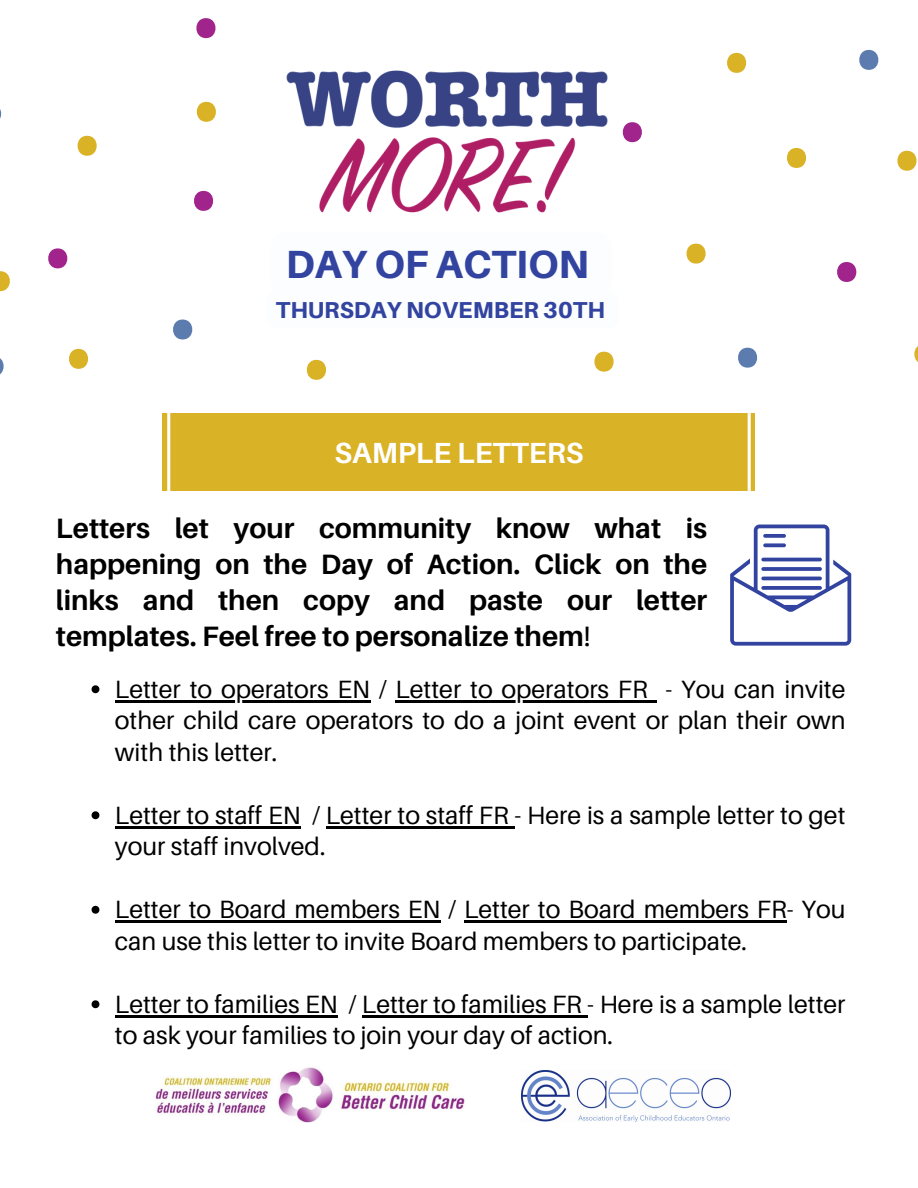
<style>
.page{position:relative;width:918px;height:1188px;background:#fff}
.page>*{position:absolute;margin:0;border:0;box-sizing:border-box;transform-origin:0 0}
.t1{font:800 39.3px "Aileron";color:#3244a0}
.t2{font:700 29.1px "Aileron";color:#fff}
.t3{font:700 28.05px/36px "Aileron";color:#000;text-align:justify}
.t4{font:25.05px/31.5px "Aileron";color:#000}
.t5{font:800 23.1px "Aileron";color:#3244a0}
.s1{font-weight:400}
</style>
<div class="page">
<svg style="left:0;top:18px;width:918px;height:362px"></svg>
<img style="left:155px;top:1067px;width:310px;height:56px">
<img style="left:521px;top:1071px;width:210px;height:51px">
<img style="left:272px;top:51px;width:349px;height:182px">
<div style="left:167px;top:414px;width:584px;height:76px;background:#dab226"></div>
<svg style="left:730px;top:525px;width:121px;height:121px"></svg>
<svg style="left:763px;top:534px;width:23px;height:4px"></svg>
<svg style="left:763px;top:543px;width:23px;height:4px"></svg>
<hr style="left:761px;top:558px;width:61px;height:3px;background:#3244a0;border-radius:2px">
<svg style="left:761px;top:567px;width:61px;height:4px"></svg>
<hr style="left:761px;top:577px;width:61px;height:3px;background:#3244a0;border-radius:2px">
<svg style="left:761px;top:586px;width:61px;height:4px"></svg>
<div style="left:270px;top:233px;width:342px;height:63px;background:#fcfdfe;border-radius:16px"></div>
<div style="left:267px;top:291px;width:351px;height:37px;background:#fcfdfe;border-radius:9px"></div>
<svg style="left:92px;top:685px;width:7px;height:8px"></svg>
<hr style="left:115px;top:700px;width:255px;height:2px;background:#000">
<hr style="left:395px;top:700px;width:253px;height:2px;background:#000">
<svg style="left:648px;top:700px;width:9px;height:2px"></svg>
<svg style="left:92px;top:811px;width:7px;height:8px"></svg>
<hr style="left:115px;top:826px;width:186px;height:2px;background:#000">
<hr style="left:326px;top:826px;width:188px;height:2px;background:#000">
<svg style="left:92px;top:906px;width:7px;height:8px"></svg>
<hr style="left:115px;top:920px;width:326px;height:3px;background:#000">
<hr style="left:464px;top:920px;width:323px;height:3px;background:#000">
<svg style="left:92px;top:1000px;width:7px;height:8px"></svg>
<hr style="left:115px;top:1015px;width:223px;height:2px;background:#000">
<hr style="left:362px;top:1015px;width:225px;height:2px;background:#000">
<p class="t1" style="left:286px;top:240px;width:305px">DAY OF ACTION</p>
<p class="t5" style="left:276px;top:295px;width:331px">THURSDAY NOVEMBER 30TH</p>
<p class="t2" style="left:334px;top:435px;width:251px">SAMPLE LETTERS</p>
<p class="t3" style="left:56px;top:509px;width:653px">Letters let your community know what is happening on the Day of Action. Click on the links and then copy and paste our letter templates. Feel free to personalize them<span class="s1">!</span></p>
<p class="t4" style="left:115px;top:673px;width:732px;text-align:justify">Letter to operators EN / Letter to operators FR - You can invite other child care operators to do a joint event or plan their own with this letter.</p>
<p class="t4" style="left:115px;top:799px;width:732px">Letter to staff EN / Letter to staff FR - Here is a sample letter to get your staff involved.</p>
<p class="t4" style="left:115px;top:893px;width:732px">Letter to Board members EN / Letter to Board members FR- You can use this letter to invite Board members to participate.</p>
<p class="t4" style="left:115px;top:988px;width:732px">Letter to families EN / Letter to families FR - Here is a sample letter to ask your families to join your day of action.</p>
</div>
